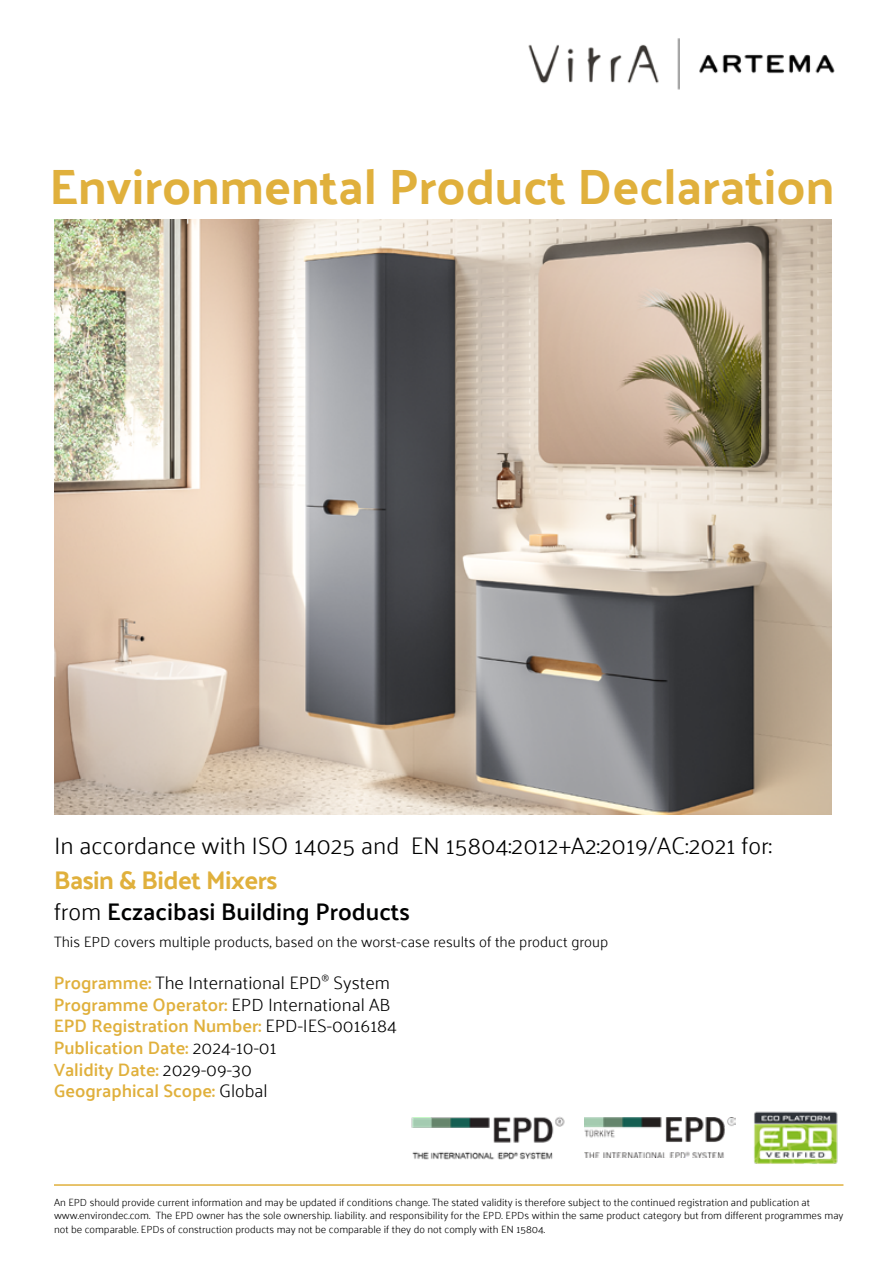
<style>
.page{position:relative;width:893px;height:1263px;background:#fff}
.page>*{position:absolute;margin:0;border:0;box-sizing:border-box;transform-origin:0 0}
.t1{font:700 49.5px "Palanquin";color:#e0b03c}
.t2{font:700 25.5px "Palanquin";letter-spacing:-.02em;color:#e0b03c}
.t3{font:300 24px "Palanquin";color:#000101}
.t4{font:600 24px "Palanquin";color:#000101}
.t5{font:600 18px/21.6px "Palanquin";color:#e0b03c}
.t6{font:300 15px "Palanquin";color:#000}
.t7{font:300 10.5px/13.5px "Palanquin";color:#000}
.s1{font-weight:300}
.s2{font-weight:300;color:#000}
</style>
<div class="page">
<img style="left:54px;top:219px;width:778px;height:595px">
<img style="left:754px;top:1111px;width:84px;height:53px">
<img style="left:411px;top:1116px;width:154px;height:44px">
<img style="left:585px;top:1117px;width:151px;height:41px">
<hr style="left:54px;top:1184px;width:789px;height:2px;background:#e0b03c">
<img style="left:528px;top:38px;width:307px;height:52px">
<h1 class="t1" style="left:50px;top:158px;width:786px">Environmental Product Declaration</h1>
<h3 class="t3" style="left:54px;top:832px;width:719px">In accordance with ISO 14025 and EN 15804:2012+A2:2019/AC:2021 for:</h3>
<h2 class="t2" style="left:54px;top:865px;width:225px">Basin &amp; Bidet Mixers</h2>
<h3 class="t4" style="left:54px;top:898px;width:357px"><span class="s1">from</span> Eczacibasi Building Products</h3>
<h3 class="t6" style="left:54px;top:933px;width:556px">This EPD covers multiple products, based on the worst-case results of the product group</h3>
<h3 class="t5" style="left:54px;top:972px;width:345px">Programme: <span class="s2">The International EPD</span><sup>®</sup> <span class="s2">System </span>Programme Operator: <span class="s2">EPD International AB </span>EPD Registration Number: <span class="s2">EPD-IES-0016184<br></span>Publication Date: <span class="s2">2024-10-01<br></span>Validity Date: <span class="s2">2029-09-30<br></span>Geographical Scope: <span class="s2">Global</span></h3>
<p class="t7" style="left:54px;top:1195px;width:791px">An EPD should provide current information and may be updated if conditions change. The stated validity is therefore subject to the continued registration and publication at www.environdec.com. The EPD owner has the sole ownership. liability. and responsibility for the EPD. EPDs within the same product category but from different programmes may not be comparable. EPDs of construction products may not be comparable if they do not comply with EN 15804.</p>
</div>
